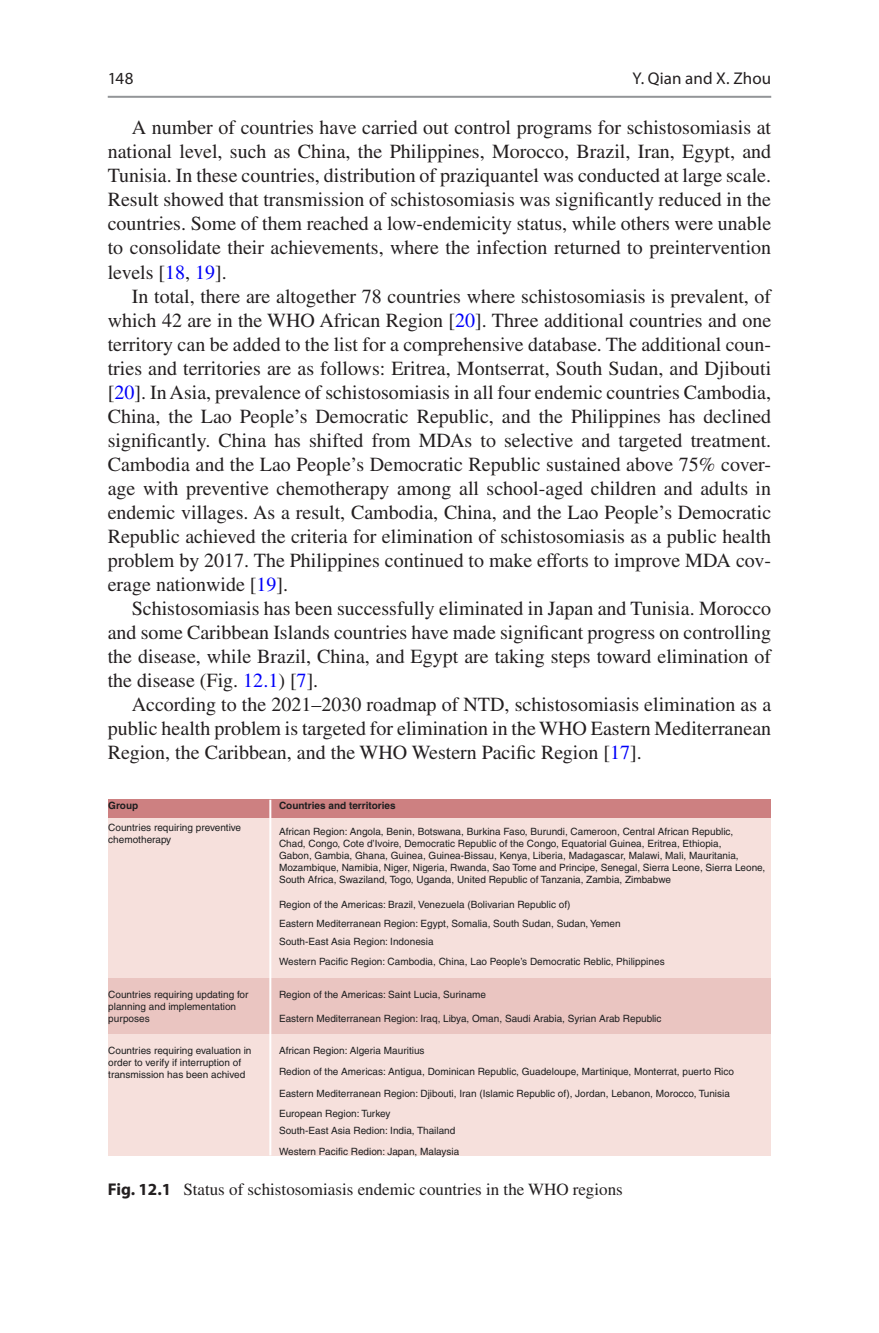
<style>
.page{position:relative;width:879px;height:1333px;background:#fff}
.page>*{position:absolute;margin:0;border:0;box-sizing:border-box;transform-origin:0 0}
.t1{font:20px/24px "Times LT Std";color:#231f20;text-align:justify}
.t2{font:17px "Times LT Std";color:#231f20}
.t3{font:17px "Myriad Pro Regular 2";letter-spacing:.005em;color:#231f20}
.t4{font:17px "Myriad Pro";color:#231f20}
.t5{font:10px/12px "Helvetica";color:#1d1e1f}
.t6{font:700 10px "Helvetica";color:#1d1e1f}
.s1{color:#0000fa}
.s2{font-family:"Myriad Pro";font-weight:700}
</style>
<div class="page">
<div style="left:108px;top:799px;width:662px;height:19px;background:#cd8081"></div>
<div style="left:108px;top:977px;width:662px;height:57px;background:#eac5c1"></div>
<div style="left:108px;top:1034px;width:662px;height:121px;background:#f6e0dc"></div>
<div style="left:108px;top:818px;width:662px;height:159px;background:#f6e0dc"></div>
<hr style="left:269px;top:799px;width:2px;height:356px;background:#fff">
<hr style="left:108px;top:96px;width:663px;height:2px;background:#939598">
<p class="t3" style="left:632px;top:68px;width:140px">Y. Qian and X. Zhou</p>
<p class="t4" style="left:108px;top:68px;width:27px">148</p>
<p class="t1" style="left:108px;top:116px;width:665px;text-indent:24px">A number of countries have carried out control programs for schistosomiasis at national level, such as China, the Philippines, Morocco, Brazil, Iran, Egypt, and Tunisia. In these countries, distribution of praziquantel was conducted at large scale.<br>Result showed that transmission of schistosomiasis was significantly reduced in the countries. Some of them reached a low-endemicity status, while others were unable to consolidate their achievements, where the infection returned to preintervention levels [<span class="s1">18</span>, <span class="s1">19</span>].</p>
<p class="t1" style="left:108px;top:284px;width:665px;text-indent:24px">In total, there are altogether 78 countries where schistosomiasis is prevalent, of which 42 are in the WHO African Region [<span class="s1">20</span>]. Three additional countries and one territory can be added to the list for a comprehensive database. The additional coun&shy;tries and territories are as follows: Eritrea, Montserrat, South Sudan, and Djibouti [<span class="s1">20</span>]. In Asia, prevalence of schistosomiasis in all four endemic countries Cambodia, China, the Lao People’s Democratic Republic, and the Philippines has declined significantly. China has shifted from MDAs to selective and targeted treatment.<br>Cambodia and the Lao People’s Democratic Republic sustained above 75% cover&shy;age with preventive chemotherapy among all school-aged children and adults in endemic villages. As a result, Cambodia, China, and the Lao People’s Democratic Republic achieved the criteria for elimination of schistosomiasis as a public health problem by 2017. The Philippines continued to make efforts to improve MDA cov&shy;erage nationwide [<span class="s1">19</span>].</p>
<p class="t1" style="left:108px;top:596px;width:665px;text-indent:24px">Schistosomiasis has been successfully eliminated in Japan and Tunisia. Morocco and some Caribbean Islands countries have made significant progress on controlling the disease, while Brazil, China, and Egypt are taking steps toward elimination of the disease (Fig. <span class="s1">12.1</span>) [<span class="s1">7</span>].</p>
<p class="t1" style="left:108px;top:692px;width:665px;text-indent:24px">According to the 2021–2030 roadmap of NTD, schistosomiasis elimination as a public health problem is targeted for elimination in the WHO Eastern Mediterranean Region, the Caribbean, and the WHO Western Pacific Region [<span class="s1">17</span>].</p>
<p class="t6" style="left:108px;top:799px;width:31px">Group</p>
<p class="t6" style="left:279px;top:799px;width:118px">Countries and territories</p>
<p class="t5" style="left:108px;top:821px;width:134px">Countries requiring preventive chemotherapy</p>
<p class="t5" style="left:108px;top:988px;width:142px">Countries requiring updating for planning and implementation purposes</p>
<p class="t5" style="left:279px;top:825px;width:488px">African Region: Angola, Benin, Botswana, Burkina Faso, Burundi, Cameroon, Central African Republic,<br>Chad, Congo, Cote d’Ivoire, Democratic Republic of the Congo, Equatorial Guinea, Eritrea, Ethiopia,<br>Gabon, Gambia, Ghana, Guinea, Guinea-Bissau, Kenya, Liberia, Madagascar, Malawi, Mali, Mauritania, Mozambique, Namibia, Niger, Nigeria, Rwanda, Sao Tome and Principe, Senegal, Sierra Leone, Sierra Leone, South Africa, Swaziland, Togo, Uganda, United Republic of Tanzania, Zambia, Zimbabwe</p>
<p class="t5" style="left:279px;top:895px;width:343px;line-height:18.6px">Region of the Americas: Brazil, Venezuela (Bolivarian Republic of)<br>Eastern Mediterranean Region: Egypt, Somalia, South Sudan, Sudan, Yemen<br>South-East Asia Region: Indonesia</p>
<p class="t5" style="left:279px;top:955px;width:387px">Western Pacific Region: Cambodia, China, Lao People’s Democratic Reblic, Philippines</p>
<p class="t5" style="left:279px;top:988px;width:209px">Region of the Americas: Saint Lucia, Suriname</p>
<p class="t5" style="left:279px;top:1012px;width:384px">Eastern Mediterranean Region: Iraq, Libya, Oman, Saudi Arabia, Syrian Arab Republic</p>
<p class="t5" style="left:108px;top:1044px;width:145px">Countries requiring evaluation in order to verify if interruption of transmission has been achived</p>
<p class="t5" style="left:279px;top:1044px;width:147px">African Region: Algeria Mauritius</p>
<p class="t5" style="left:279px;top:1061px;width:456px;line-height:21.4px">Redion of the Americas: Antigua, Dominican Republic, Guadeloupe, Martinique, Monterrat, puerto Rico<br>Eastern Mediterranean Region: Djibouti, Iran (Islamic Republic of), Jordan, Lebanon, Morocco, Tunisia</p>
<p class="t5" style="left:279px;top:1104px;width:178px;line-height:17.4px">European Region: Turkey<br>South-East Asia Redion: India, Thailand</p>
<p class="t5" style="left:279px;top:1145px;width:182px">Western Pacific Redion: Japan, Malaysia</p>
<p class="t2" style="left:108px;top:1179px;width:516px"><span class="s2">Fig. 12.1</span> Status of schistosomiasis endemic countries in the WHO regions</p>
</div>
